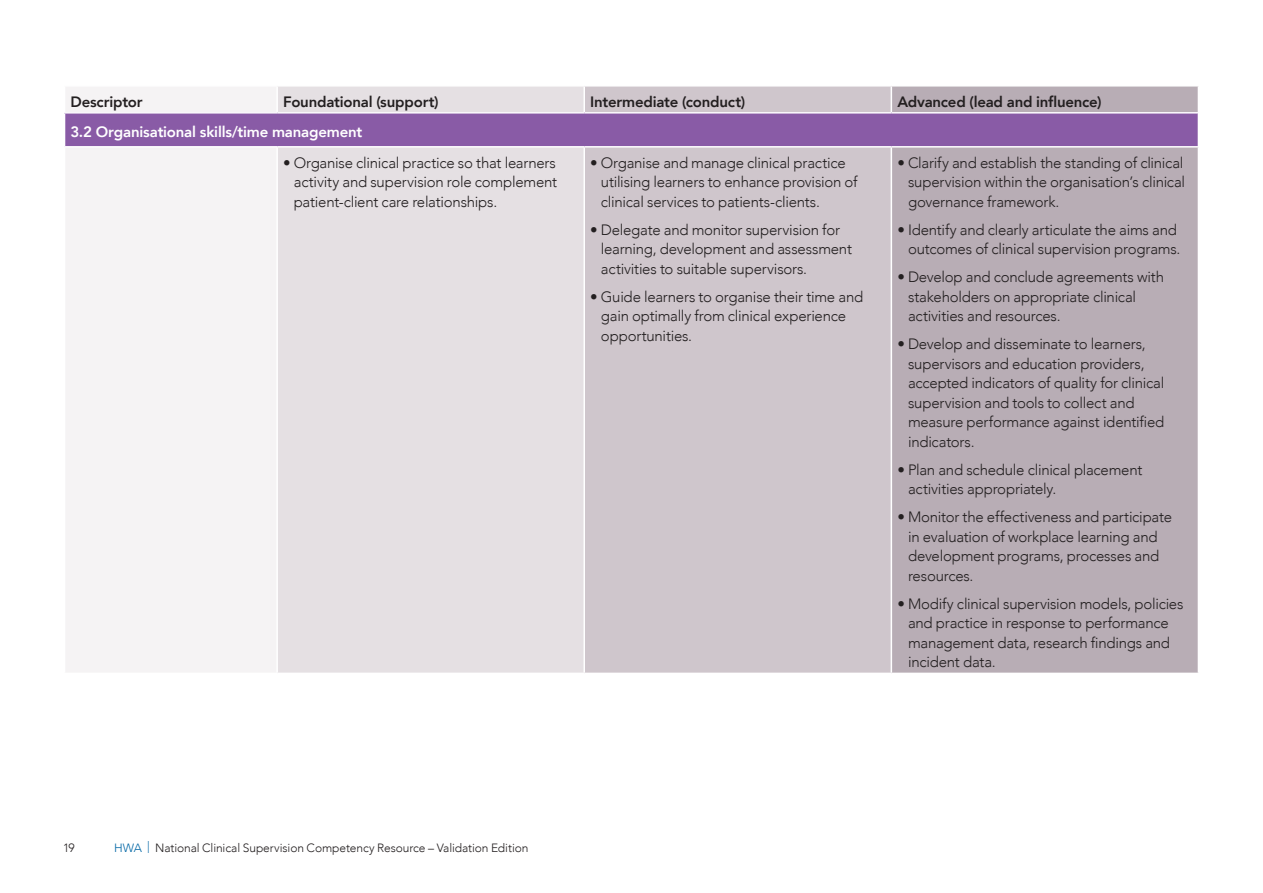
<style>
.page{position:relative;width:1263px;height:893px;background:#fff}
.page>*{position:absolute;margin:0;border:0;box-sizing:border-box;transform-origin:0 0}
.t1{font:300 15px/19.5px "Avenir";letter-spacing:-.015em;color:#231f20}
.t2{font:800 15px "Avenir";letter-spacing:-.015em;color:#231f20}
.t3{font:800 15px "Avenir";letter-spacing:-.01em;color:#fff}
.t4{font:300 12px "Avenir";letter-spacing:-.005em;color:#231f20}
.s1{color:#0066a5}
</style>
<div class="page">
<div style="left:66px;top:87px;width:210px;height:585px;background:#f5f3f4"></div>
<div style="left:278px;top:87px;width:305px;height:586px;background:#e5e0e3"></div>
<div style="left:585px;top:87px;width:305px;height:586px;background:#cfc6cc"></div>
<div style="left:892px;top:87px;width:306px;height:586px;background:#b8adb5"></div>
<div style="left:65px;top:113px;width:1133px;height:34px;background:#895ba6"></div>
<hr style="left:64px;top:112px;width:213px;height:2px;background:#fff">
<hr style="left:277px;top:112px;width:307px;height:2px;background:#fff">
<hr style="left:584px;top:112px;width:307px;height:2px;background:#fff">
<hr style="left:891px;top:112px;width:308px;height:2px;background:#fff">
<hr style="left:64px;top:146px;width:213px;height:2px;background:#fff">
<hr style="left:277px;top:146px;width:307px;height:2px;background:#fff">
<hr style="left:584px;top:146px;width:307px;height:2px;background:#fff">
<hr style="left:891px;top:146px;width:308px;height:2px;background:#fff">
<p class="t2" style="left:71px;top:88px;width:74px">Descriptor</p>
<p class="t2" style="left:283px;top:88px;width:157px">Foundational (support)</p>
<p class="t2" style="left:590px;top:88px;width:156px">Intermediate (conduct)</p>
<p class="t2" style="left:897px;top:88px;width:206px">Advanced (lead and influence)</p>
<p class="t3" style="left:71px;top:118px;width:293px">3.2 Organisational skills/time management</p>
<p class="t1" style="left:294px;top:153px;width:265px;text-align:justify;text-indent:-11px">• Organise clinical practice so that learners activity and supervision role complement patient-client care relationships.</p>
<p class="t1" style="left:601px;top:153px;width:258px;text-indent:-11px">• Organise and manage clinical practice utilising learners to enhance provision of clinical services to patients-clients.</p>
<p class="t1" style="left:601px;top:220px;width:253px;text-indent:-11px">• Delegate and monitor supervision for learning, development and assessment activities to suitable supervisors.</p>
<p class="t1" style="left:601px;top:287px;width:264px;text-indent:-11px">• Guide learners to organise their time and gain optimally from clinical experience opportunities.</p>
<p class="t1" style="left:908px;top:153px;width:279px;text-align:justify;text-indent:-11px">• Clarify and establish the standing of clinical supervision within the organisation’s clinical governance framework.</p>
<p class="t1" style="left:897px;top:220px;width:285px;text-align:right">• Identify and clearly articulate the aims and outcomes of clinical supervision programs.</p>
<p class="t1" style="left:908px;top:267px;width:258px;text-indent:-11px">• Develop and conclude agreements with stakeholders on appropriate clinical activities and resources.</p>
<p class="t1" style="left:908px;top:334px;width:258px;text-indent:-11px">• Develop and disseminate to learners, supervisors and education providers, accepted indicators of quality for clinical supervision and tools to collect and measure performance against identified indicators.</p>
<p class="t1" style="left:908px;top:460px;width:236px;text-indent:-11px">• Plan and schedule clinical placement activities appropriately.</p>
<p class="t1" style="left:908px;top:507px;width:265px;text-indent:-11px">• Monitor the effectiveness and participate in evaluation of workplace learning and development programs, processes and resources.</p>
<p class="t1" style="left:908px;top:594px;width:277px;text-indent:-11px">• Modify clinical supervision models, policies and practice in response to performance management data, research findings and incident data.</p>
<p class="t4" style="left:63px;top:841px;width:13px">19</p>
<p class="t4" style="left:114px;top:841px;width:416px"><span class="s1">HWA |</span> National Clinical Supervision Competency Resource – Validation Edition</p>
</div>
